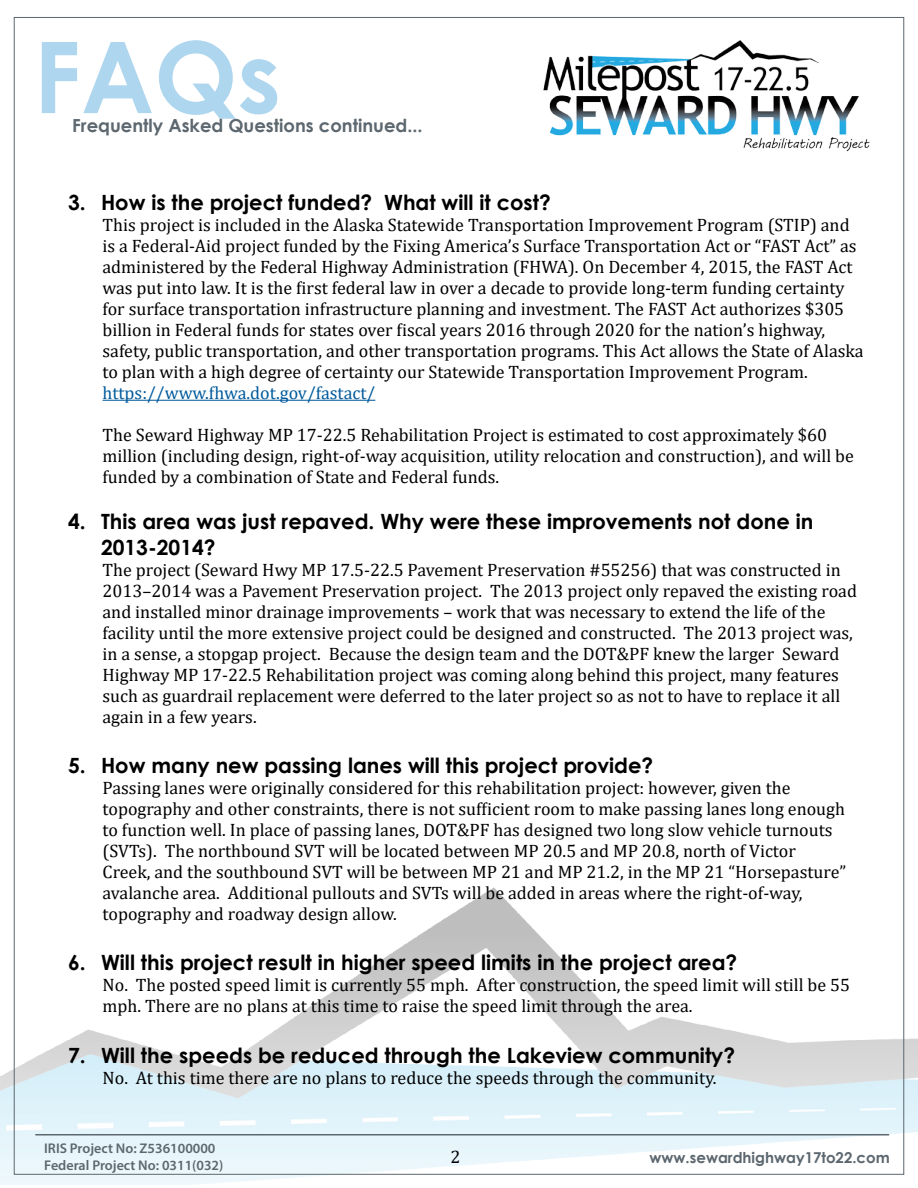
<style>
.page{position:relative;width:918px;height:1188px;background:#fff}
.page>*{position:absolute;margin:0;border:0;box-sizing:border-box;transform-origin:0 0}
.t1{font:700 99px "Century Gothic";color:#afd6ef}
.t2{font:700 21px/25.2px "Century Gothic";color:#000}
.Body_Copy_12___13{font:18px/21px "Cambria";color:#000}
.Body_Copy_12___13-2{font:700 18px "Century Gothic";color:#5c676f}
.Body_Copy_12___13-3{font:18px "Cambria";color:#005a9c}
.t3{font:700 15px "Century Gothic";color:#5c676f}
.t4{font:600 14.1px/17px "Myriad Pro";color:#5c676f}
</style>
<div class="page">
<img style="left:0;top:874px;width:918px;height:311px">
<hr style="left:35px;top:1134px;width:854px;height:2px;background:#5c676f">
<img style="left:543px;top:40px;width:327px;height:112px">
<hr style="left:103px;top:400px;width:272px;height:1px;background:#005a9c">
<h1 class="t1" style="left:33px;top:2px;width:249px">FAQs</h1>
<p class="Body_Copy_12___13-2" style="left:72px;top:112px;width:352px">Frequently Asked Questions continued...</p>
<p class="t2" style="left:68px;top:189px;width:484px">3. How is the project funded? What will it cost?</p>
<p class="Body_Copy_12___13" style="left:103px;top:214px;width:763px">This project is included in the Alaska Statewide Transportation Improvement Program (STIP) and is a Federal-Aid project funded by the Fixing America’s Surface Transportation Act or “FAST Act” as administered by the Federal Highway Administration (FHWA). On December 4, 2015, the FAST Act was put into law. It is the first federal law in over a decade to provide long-term funding certainty for surface transportation infrastructure planning and investment. The FAST Act authorizes $305 billion in Federal funds for states over fiscal years 2016 through 2020 for the nation’s highway, safety, public transportation, and other transportation programs. This Act allows the State of Alaska to plan with a high degree of certainty our Statewide Transportation Improvement Program.</p>
<p class="Body_Copy_12___13-3" style="left:103px;top:382px;width:274px">https://www.fhwa.dot.gov/fastact/</p>
<p class="Body_Copy_12___13" style="left:103px;top:424px;width:753px">The Seward Highway MP 17-22.5 Rehabilitation Project is estimated to cost approximately $60 million (including design, right-of-way acquisition, utility relocation and construction), and will be funded by a combination of State and Federal funds.</p>
<p class="t2" style="left:101px;top:508px;width:714px;text-indent:-33px">4. This area was just repaved. Why were these improvements not done in<br>2013-2014?</p>
<p class="Body_Copy_12___13" style="left:103px;top:559px;width:756px">The project (Seward Hwy MP 17.5-22.5 Pavement Preservation #55256) that was constructed in 2013–2014 was a Pavement Preservation project. The 2013 project only repaved the existing road and installed minor drainage improvements – work that was necessary to extend the life of the facility until the more extensive project could be designed and constructed. The 2013 project was, in a sense, a stopgap project. Because the design team and the DOT&amp;PF knew the larger Seward Highway MP 17-22.5 Rehabilitation project was coming along behind this project, many features such as guardrail replacement were deferred to the later project so as not to have to replace it all again in a few years.</p>
<p class="t2" style="left:68px;top:752px;width:587px">5. How many new passing lanes will this project provide?</p>
<p class="Body_Copy_12___13" style="left:103px;top:777px;width:745px">Passing lanes were originally considered for this rehabilitation project: however, given the topography and other constraints, there is not sufficient room to make passing lanes long enough to function well. In place of passing lanes, DOT&amp;PF has designed two long slow vehicle turnouts (SVTs). The northbound SVT will be located between MP 20.5 and MP 20.8, north of Victor Creek, and the southbound SVT will be between MP 21 and MP 21.2, in the MP 21 “Horsepasture” avalanche area. Additional pullouts and SVTs will be added in areas where the right-of-way, topography and roadway design allow.</p>
<p class="t2" style="left:68px;top:949px;width:671px">6. Will this project result in higher speed limits in the project area?</p>
<p class="Body_Copy_12___13" style="left:103px;top:975px;width:749px">No. The posted speed limit is currently 55 mph. After construction, the speed limit will still be 55 mph. There are no plans at this time to raise the speed limit through the area.</p>
<p class="t2" style="left:68px;top:1042px;width:669px">7. Will the speeds be reduced through the Lakeview community?</p>
<p class="Body_Copy_12___13" style="left:103px;top:1067px;width:616px">No. At this time there are no plans to reduce the speeds through the community.</p>
<p class="t4" style="left:44px;top:1140px;width:181px">IRIS Project No: Z536100000<br>Federal Project No: 0311(032)</p>
<p class="Body_Copy_12___13" style="left:450px;top:1146px;width:11px">2</p>
<p class="t3" style="left:650px;top:1146px;width:242px">www.sewardhighway17to22.com</p>
</div>
